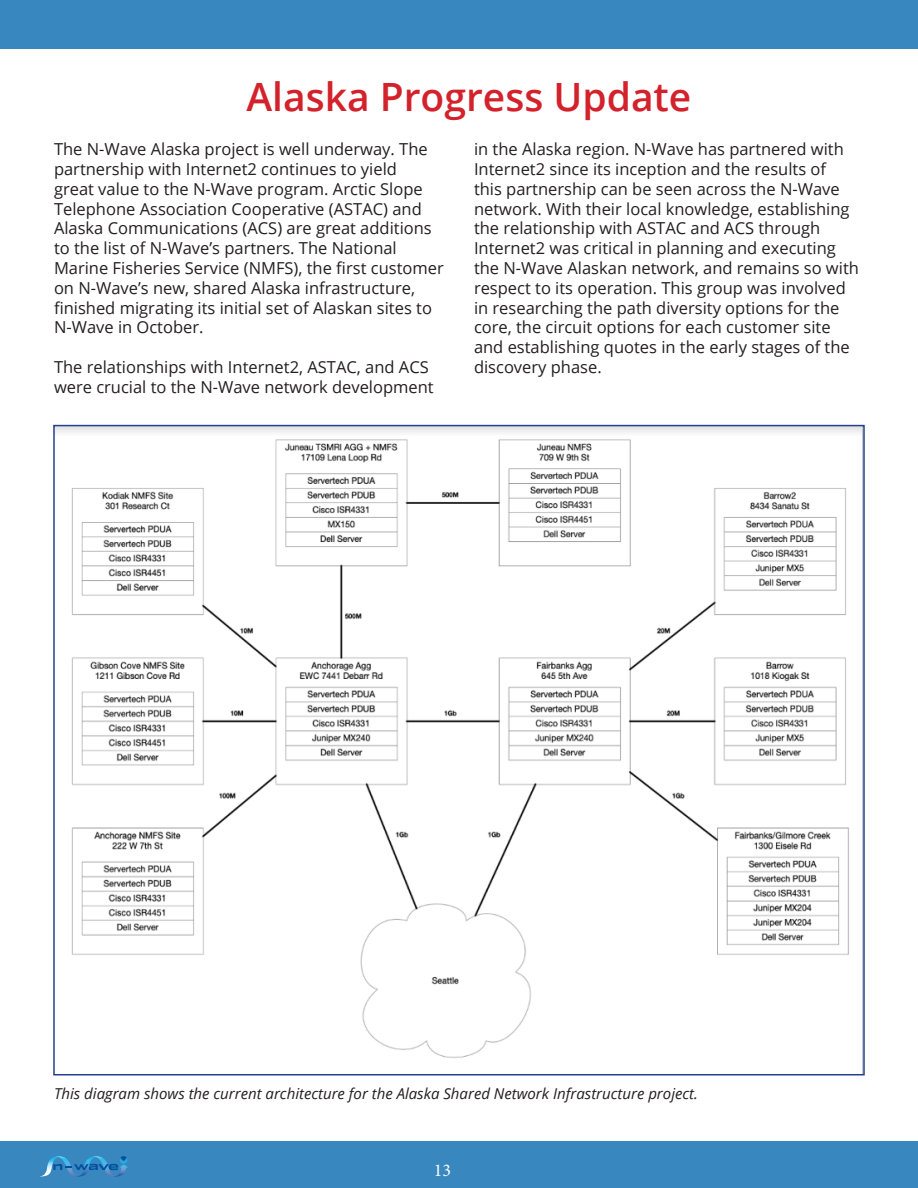
<style>
.page{position:relative;width:918px;height:1188px;background:#fff}
.page>*{position:absolute;margin:0;border:0;box-sizing:border-box;transform-origin:0 0}
.Main_Heading_-_Red{font:600 39px "Open Sans";color:#d3222b}
.t1{font:18px "Minion Pro";color:#fff}
.Newsletter_Body_-_Op{font:16.5px/19.8px "Open Sans";color:#231f20}
.Newsletter_Body_-_Ca{font:italic 15px "Open Sans";color:#231f20}
</style>
<div class="page">
<div style="left:0;top:0;width:918px;height:49px;background:#3887bf"></div>
<div style="left:0;top:1141px;width:918px;height:47px;background:#3887bf"></div>
<svg style="left:40px;top:1156px;width:88px;height:21px"></svg>
<img style="left:56px;top:428px;width:806px;height:630px">
<p class="Main_Heading_-_Red" style="left:246px;top:70px;width:446px">Alaska Progress Update</p>
<p class="Newsletter_Body_-_Op" style="left:54px;top:139px;width:391px">The N-Wave Alaska project is well underway. The partnership with Internet2 continues to yield<br>great value to the N-Wave program. Arctic Slope Telephone Association Cooperative (ASTAC) and Alaska Communications (ACS) are great additions to the list of N-Wave’s partners. The National Marine Fisheries Service (NMFS), the first customer on N-Wave’s new, shared Alaska infrastructure, finished migrating its initial set of Alaskan sites to N-Wave in October.</p>
<p class="Newsletter_Body_-_Op" style="left:54px;top:357px;width:381px">The relationships with Internet2, ASTAC, and ACS were crucial to the N-Wave network development</p>
<p class="Newsletter_Body_-_Op" style="left:474px;top:139px;width:386px">in the Alaska region. N-Wave has partnered with Internet2 since its inception and the results of<br>this partnership can be seen across the N-Wave network. With their local knowledge, establishing the relationship with ASTAC and ACS through Internet2 was critical in planning and executing the N-Wave Alaskan network, and remains so with respect to its operation. This group was involved in researching the path diversity options for the core, the circuit options for each customer site and establishing quotes in the early stages of the discovery phase.</p>
<p class="Newsletter_Body_-_Ca" style="left:54px;top:1083px;width:645px">This diagram shows the current architecture for the Alaska Shared Network Infrastructure project.</p>
<p class="t1" style="left:434px;top:1158px;width:19px">13</p>
</div>
